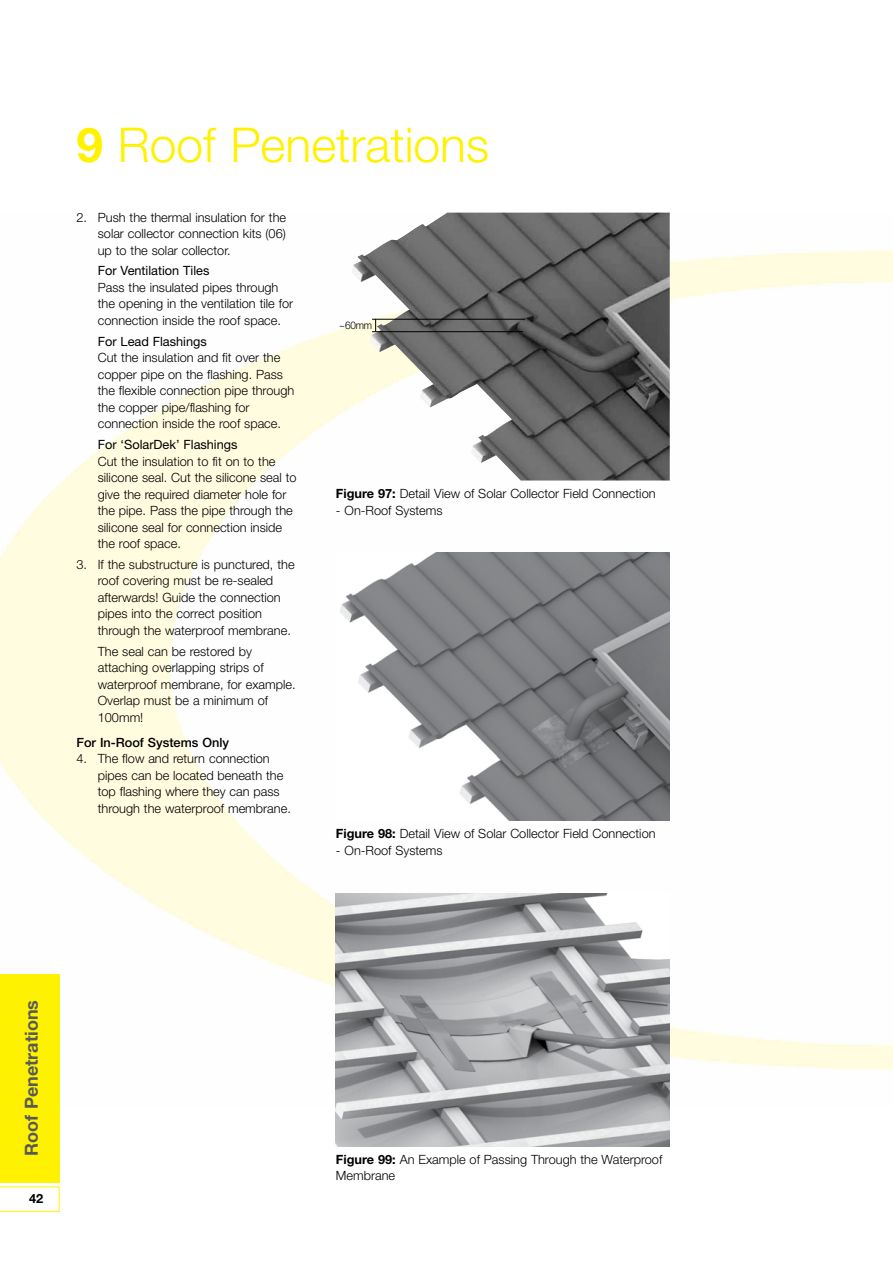
<style>
.page{position:relative;width:893px;height:1263px;background:#fff}
.page>*{position:absolute;margin:0;border:0;box-sizing:border-box;transform-origin:0 0}
.t1{font:300 48px "Helvetica Neue";color:#fff200}
.t2{font:700 18px "Helvetica Neue";color:#58595b}
.t3{font:300 12.75px/16.5px "Helvetica Neue";color:#000}
.t4{font:12.75px "Helvetica Neue";color:#000}
.t5{font:500 12.75px "Helvetica Neue";color:#000}
.t6{font:700 12.75px "Helvetica Neue";color:#000}
.t7{font:300 10.5px "Helvetica Neue";color:#000;scale:.95 1}
.s1{font-weight:700}
</style>
<div class="page">
<img style="left:0;top:249px;width:893px;height:857px">
<svg style="left:0;top:1186px;width:60px;height:26px"></svg>
<div style="left:0;top:974px;width:60px;height:208px;background:#fff200"></div>
<img style="left:336px;top:553px;width:334px;height:268px">
<img style="left:336px;top:893px;width:334px;height:253px">
<img style="left:351px;top:213px;width:319px;height:267px">
<hr style="left:372px;top:319px;width:153px;height:1px;background:#000">
<hr style="left:372px;top:331px;width:151px;height:1px;background:#000">
<svg style="left:375px;top:320px;width:1px;height:12px"></svg>
<h1 class="t1" style="left:77px;top:115px;width:414px"><span class="s1">9</span> Roof Penetrations</h1>
<p class="t3" style="left:98px;top:209px;width:190px;text-align:justify;text-indent:-21px">2. Push the thermal insulation for the solar collector connection kits (06) up to the solar collector.</p>
<p class="t4" style="left:98px;top:263px;width:113px">For Ventilation Tiles</p>
<p class="t3" style="left:98px;top:279px;width:197px">Pass the insulated pipes through the opening in the ventilation tile for connection inside the roof space.</p>
<p class="t4" style="left:98px;top:334px;width:111px">For Lead Flashings</p>
<p class="t3" style="left:98px;top:349px;width:198px">Cut the insulation and fit over the copper pipe on the flashing. Pass the flexible connection pipe through the copper pipe/flashing for connection inside the roof space.</p>
<p class="t4" style="left:98px;top:437px;width:141px">For ‘SolarDek’ Flashings</p>
<p class="t3" style="left:98px;top:452px;width:200px">Cut the insulation to fit on to the silicone seal. Cut the silicone seal to give the required diameter hole for the pipe. Pass the pipe through the silicone seal for connection inside the roof space.</p>
<p class="t3" style="left:98px;top:556px;width:198px;text-indent:-21px">3. If the substructure is punctured, the roof covering must be re-sealed afterwards! Guide the connection pipes into the correct position through the waterproof membrane.</p>
<p class="t3" style="left:98px;top:642px;width:199px">The seal can be restored by attaching overlapping strips of waterproof membrane, for example.<br>Overlap must be a minimum of<br>100mm!</p>
<p class="t5" style="left:77px;top:734px;width:154px">For In-Roof Systems Only</p>
<p class="t3" style="left:98px;top:750px;width:195px;text-indent:-21px">4. The flow and return connection pipes can be located beneath the top flashing where they can pass through the waterproof membrane.</p>
<p class="t7" style="left:339px;top:319px;width:36px">~60mm</p>
<p class="t3" style="left:336px;top:485px;width:321px"><span class="s1">Figure 97:</span> Detail View of Solar Collector Field Connection</p>
<p class="t3" style="left:336px;top:502px;width:108px">- On-Roof Systems</p>
<p class="t3" style="left:336px;top:825px;width:321px"><span class="s1">Figure 98:</span> Detail View of Solar Collector Field Connection</p>
<p class="t3" style="left:336px;top:842px;width:108px">- On-Roof Systems</p>
<h2 class="t2" style="left:20px;top:1156px;width:157px;rotate:-90deg">Roof Penetrations</h2>
<p class="t6" style="left:29px;top:1190px;width:16px">42</p>
<p class="t3" style="left:336px;top:1150px;width:328px"><span class="s1">Figure 99:</span> An Example of Passing Through the Waterproof<br>Membrane</p>
</div>
